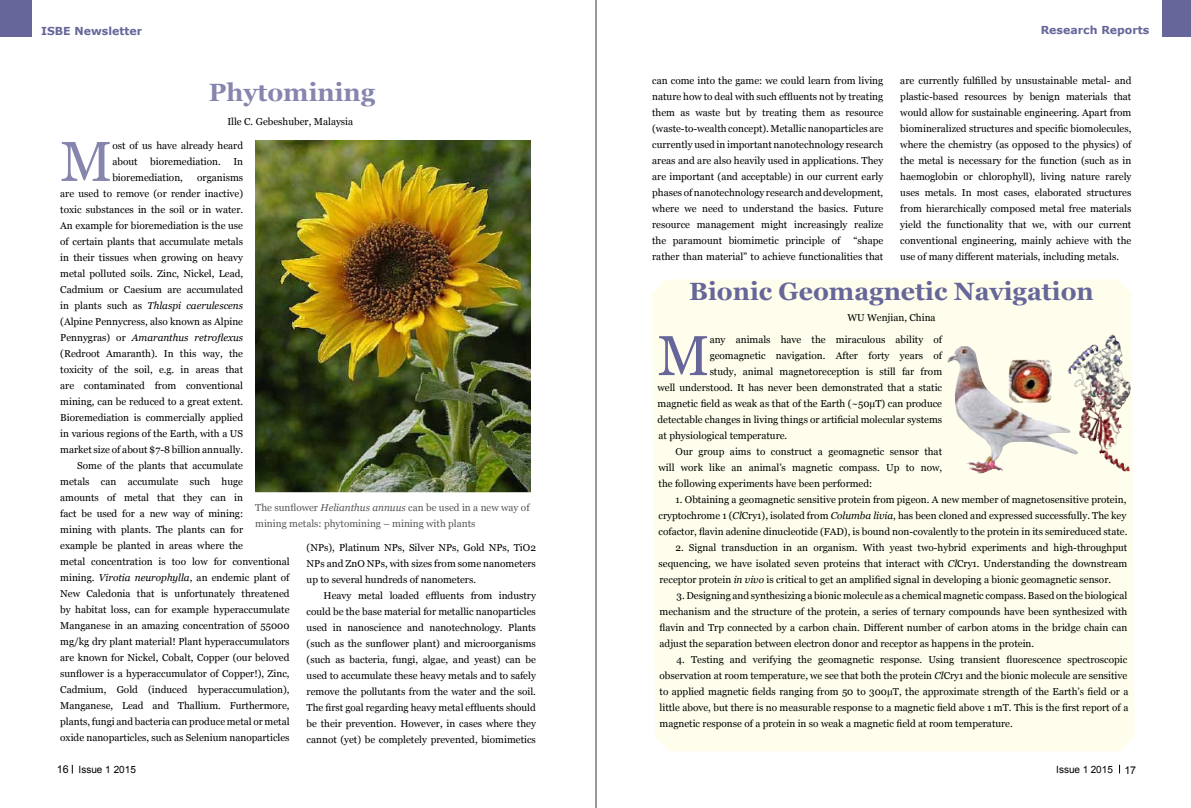
<style>
.page{position:relative;width:1191px;height:808px;background:#fff}
.page>*{position:absolute;margin:0;border:0;box-sizing:border-box;transform-origin:0 0}
.t1{font:56.2px "Georgia";color:#8585ae}
.t2{font:56.2px "Georgia";color:#66669a}
.t3{font:700 25px "Georgia";color:#66669a}
.t4{font:700 25px "Georgia";color:#8585ae}
.t5{font:700 11px "Verdana";color:#66669a}
.t6{font:10px/16px "Georgia";color:#000;text-align:justify}
.t7{font:10px/16px "Georgia";color:#595757}
.t8{font:italic 10px "Georgia";color:#000}
.t9{font:10px "Arial";color:#000}
.s1{font-style:normal}
.s2{font-style:italic}
.s3{font-size:10.7px}
</style>
<div class="page">
<img style="left:255px;top:140px;width:275px;height:352px">
<div style="left:652px;top:279px;width:482px;height:472px;background:#fffeec"></div>
<img style="left:947px;top:346px;width:131px;height:127px">
<img style="left:1065px;top:334px;width:66px;height:137px">
<div style="left:0;top:0;width:31px;height:37px;background:#66669a"></div>
<div style="left:1162px;top:0;width:29px;height:37px;background:#66669a"></div>
<hr style="left:595px;top:0;width:1px;height:808px;background:#000">
<p class="t5" style="left:41px;top:24px;width:103px">ISBE Newsletter</p>
<p class="t5" style="left:1040px;top:23px;width:110px">Research Reports</p>
<h2 class="t4" style="left:209px;top:78px;width:168px">Phytomining</h2>
<p class="t6" style="left:227px;top:114px;width:127px">Ille C. Gebeshuber, Malaysia</p>
<h1 class="t1" style="left:60px;top:130px;width:54px">M</h1>
<p class="t6" style="left:112px;top:137px;width:132px">ost of us have already heard about</p>
<p class="t6" style="left:150px;top:153px;width:72px">bioremediation.</p>
<p class="t6" style="left:233px;top:153px;width:11px">In</p>
<p class="t6" style="left:112px;top:169px;width:72px">bioremediation,</p>
<p class="t6" style="left:197px;top:169px;width:47px">organisms</p>
<p class="t6" style="left:60px;top:185px;width:184px">are used to remove (or render inactive)</p>
<p class="t6" style="left:60px;top:201px;width:184px">toxic substances in the soil or in water.</p>
<p class="t6" style="left:60px;top:217px;width:184px">An example for bioremediation is the use</p>
<p class="t6" style="left:60px;top:233px;width:184px">of certain plants that accumulate metals</p>
<p class="t6" style="left:60px;top:249px;width:184px">in their tissues when growing on heavy</p>
<p class="t6" style="left:60px;top:265px;width:184px">metal polluted soils. Zinc, Nickel, Lead,</p>
<p class="t6" style="left:60px;top:281px;width:184px">Cadmium or Caesium are accumulated</p>
<p class="t8" style="left:60px;top:300px;width:184px"><span class="s1">in plants such as</span> Thlaspi caerulescens</p>
<p class="t6" style="left:60px;top:313px;width:184px">(Alpine Pennycress, also known as Alpine</p>
<p class="t8" style="left:60px;top:332px;width:184px"><span class="s1">Pennygras) or</span> Amaranthus retroflexus</p>
<p class="t6" style="left:60px;top:345px;width:184px">(Redroot Amaranth). In this way, the</p>
<p class="t6" style="left:60px;top:361px;width:184px">toxicity of the soil, e.g. in areas that</p>
<p class="t6" style="left:60px;top:377px;width:184px">are contaminated from conventional</p>
<p class="t6" style="left:60px;top:393px;width:184px">mining, can be reduced to a great extent.</p>
<p class="t6" style="left:60px;top:409px;width:184px">Bioremediation is commercially applied</p>
<p class="t6" style="left:60px;top:425px;width:184px">in various regions of the Earth, with a US</p>
<p class="t6" style="left:60px;top:441px;width:184px">market size of about $7-8 billion annually.</p>
<p class="t6" style="left:77px;top:457px;width:167px">Some of the plants that accumulate</p>
<p class="t6" style="left:60px;top:473px;width:184px">metals can accumulate such huge</p>
<p class="t6" style="left:60px;top:489px;width:184px">amounts of metal that they can in</p>
<p class="t6" style="left:60px;top:505px;width:184px">fact be used for a new way of mining:</p>
<p class="t6" style="left:60px;top:521px;width:184px">mining with plants. The plants can for</p>
<p class="t6" style="left:60px;top:537px;width:184px">example be planted in areas where the</p>
<p class="t6" style="left:60px;top:553px;width:231px">metal concentration is too low for conventional</p>
<p class="t6" style="left:60px;top:569px;width:231px">mining. <span class="s2">Virotia neurophylla</span>, an endemic plant of</p>
<p class="t6" style="left:60px;top:585px;width:231px">New Caledonia that is unfortunately threatened</p>
<p class="t6" style="left:60px;top:601px;width:231px">by habitat loss, can for example hyperaccumulate</p>
<p class="t6" style="left:60px;top:617px;width:231px">Manganese in an amazing concentration of 55000</p>
<p class="t6" style="left:60px;top:633px;width:231px">mg/kg dry plant material! Plant hyperaccumulators</p>
<p class="t6" style="left:60px;top:649px;width:231px">are known for Nickel, Cobalt, Copper (our beloved</p>
<p class="t6" style="left:60px;top:665px;width:231px">sunflower is a hyperaccumulator of Copper!), Zinc,</p>
<p class="t6" style="left:60px;top:681px;width:231px">Cadmium, Gold (induced hyperaccumulation),</p>
<p class="t6" style="left:60px;top:697px;width:231px">Manganese, Lead and Thallium. Furthermore,</p>
<p class="t6" style="left:60px;top:713px;width:231px">plants, fungi and bacteria can produce metal or metal</p>
<p class="t6" style="left:60px;top:729px;width:231px">oxide nanoparticles, such as Selenium nanoparticles</p>
<p class="t7" style="left:255px;top:499px;width:276px">The sunflower <span class="s2">Helianthus annuus</span> can be used in a new way of mining metals: phytomining – mining with plants</p>
<p class="t6" style="left:306px;top:539px;width:231px">(NPs), Platinum NPs, Silver NPs, Gold NPs, TiO2<br>NPs and ZnO NPs, with sizes from some nanometers up to several hundreds of nanometers.</p>
<p class="t6" style="left:306px;top:587px;width:231px;text-indent:17px">Heavy metal loaded effluents from industry could be the base material for metallic nanoparticles used in nanoscience and nanotechnology. Plants (such as the sunflower plant) and microorganisms (such as bacteria, fungi, algae, and yeast) can be used to accumulate these heavy metals and to safely remove the pollutants from the water and the soil.<br>The first goal regarding heavy metal effluents should be their prevention. However, in cases where they cannot (yet) be completely prevented, biomimetics</p>
<p class="t6" style="left:652px;top:72px;width:233px">can come into the game: we could learn from living nature how to deal with such effluents not by treating them as waste but by treating them as resource (waste-to-wealth concept). Metallic nanoparticles are currently used in important nanotechnology research areas and are also heavily used in applications. They are important (and acceptable) in our current early phases of nanotechnology research and development, where we need to understand the basics. Future resource management might increasingly realize the paramount biomimetic principle of</p>
<p class="t6" style="left:652px;top:232px;width:233px;text-align:right">“shape<br>rather than material” to achieve functionalities that</p>
<p class="t6" style="left:900px;top:72px;width:233px">are currently fulfilled by unsustainable metal- and plastic-based resources by benign materials that would allow for sustainable engineering. Apart from biomineralized structures and specific biomolecules, where the chemistry (as opposed to the physics) of the metal is necessary for the function (such as in haemoglobin or chlorophyll), living nature rarely uses metals. In most cases, elaborated structures from hierarchically composed metal free materials yield the functionality that we, with our current conventional engineering, mainly achieve with the use of many different materials, including metals.</p>
<h2 class="t3" style="left:689px;top:278px;width:406px">Bionic Geomagnetic Navigation</h2>
<p class="t6" style="left:847px;top:310px;width:90px">WU Wenjian, China</p>
<h1 class="t2" style="left:657px;top:324px;width:54px">M</h1>
<p class="t6" style="left:709px;top:332px;width:234px">any animals have the miraculous ability of</p>
<p class="t6" style="left:709px;top:348px;width:234px">geomagnetic navigation. After forty years of</p>
<p class="t6" style="left:709px;top:364px;width:234px">study, animal magnetoreception is still far from</p>
<p class="t6" style="left:657px;top:380px;width:286px">well understood. It has never been demonstrated that a static</p>
<p class="t6" style="left:657px;top:396px;width:286px">magnetic field as weak as that of the Earth (~50μT) can produce</p>
<p class="t6" style="left:657px;top:412px;width:286px">detectable changes in living things or artificial molecular systems</p>
<p class="t6" style="left:658px;top:428px;width:130px">at physiological temperature.</p>
<p class="t6" style="left:675px;top:444px;width:268px">Our group aims to construct a geomagnetic sensor that</p>
<p class="t6" style="left:658px;top:460px;width:285px">will work like an animal’s magnetic compass. Up to now,</p>
<p class="t6" style="left:658px;top:476px;width:215px">the following experiments have been performed:</p>
<p class="t6" style="left:658px;top:492px;width:470px;text-indent:17px">1. Obtaining a geomagnetic sensitive protein from pigeon. A new member of magnetosensitive protein, cryptochrome 1 (<span class="s2">Cl</span>Cry1), isolated from <span class="s2">Columba livia</span>, has been cloned and expressed successfully. The key cofactor, flavin adenine dinucleotide (FAD), is bound non-covalently to the protein in its semireduced state.</p>
<p class="t6" style="left:658px;top:540px;width:470px;text-indent:17px">2. Signal transduction in an organism. With yeast two-hybrid experiments and high-throughput sequencing, we have isolated seven proteins that interact with <span class="s2">Cl</span>Cry1. Understanding the downstream receptor protein <span class="s2">in vivo</span> is critical to get an amplified signal in developing a bionic geomagnetic sensor.</p>
<p class="t6" style="left:659px;top:588px;width:469px;text-indent:17px">3. Designing and synthesizing a bionic molecule as a chemical magnetic compass. Based on the biological mechanism and the structure of the protein, a series of ternary compounds have been synthesized with flavin and Trp connected by a carbon chain. Different number of carbon atoms in the bridge chain can adjust the separation between electron donor and receptor as happens in the protein.</p>
<p class="t6" style="left:659px;top:652px;width:470px;text-indent:17px">4. Testing and verifying the geomagnetic response. Using transient fluorescence spectroscopic observation at room temperature, we see that both the protein <span class="s2">Cl</span>Cry1 and the bionic molecule are sensitive to applied magnetic fields ranging from 50 to 300μT, the approximate strength of the Earth’s field or a little above, but there is no measurable response to a magnetic field above 1 mT. This is the first report of a magnetic response of a protein in so weak a magnetic field at room temperature.</p>
<p class="t9" style="left:57px;top:763px;width:81px"><span class="s3">16</span> Issue 1 2015</p>
<p class="t9" style="left:1056px;top:763px;width:81px">Issue 1 2015 <span class="s3">17</span></p>
</div>
